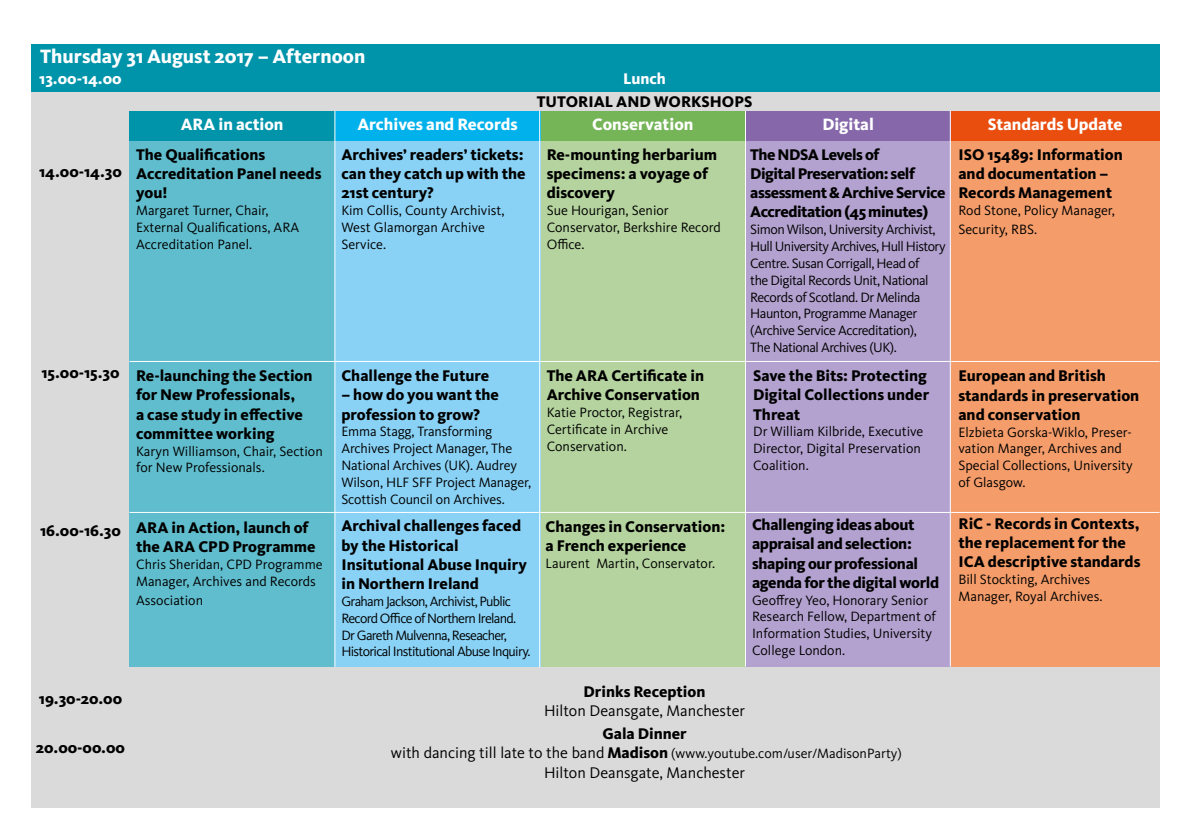
<style>
.page{position:relative;width:1191px;height:840px;background:#fff}
.page>*{position:absolute;margin:0;border:0;box-sizing:border-box;transform-origin:0 0}
.t1{font:800 20px "Kievit OT";color:#fff}
.t2{font:800 17px "Kievit OT";color:#fff}
.t3{font:800 16px/19.2px "Kievit OT";color:#000}
.t4{font:800 16px/19.2px "Kievit OT";letter-spacing:-.02em;color:#000}
.t5{font:800 16px/19.2px "Kievit OT";letter-spacing:-.03em;color:#000}
.t6{font:16px "Kievit OT";color:#000}
.t7{font:800 16px "Kievit OT";color:#fff}
.t8{font:14px/16.8px "Kievit OT";letter-spacing:-.005em;color:#000}
.t9{font:14px/16.8px "Kievit OT";letter-spacing:-.035em;color:#000}
.t10{font:14px/16.8px "Kievit OT";letter-spacing:-.05em;color:#000}
.s1{font-size:16px}
.s2{font-weight:800;font-size:16px}
</style>
<div class="page">
<div style="left:31px;top:44px;width:1128px;height:763px;background:#dadada"></div>
<div style="left:130px;top:140px;width:205px;height:526px;background:#60bdcd"></div>
<div style="left:745px;top:140px;width:205px;height:526px;background:#b3a2cf"></div>
<div style="left:950px;top:140px;width:209px;height:526px;background:#f49c6a"></div>
<div style="left:540px;top:140px;width:205px;height:526px;background:#b4d39e"></div>
<div style="left:335px;top:140px;width:205px;height:526px;background:#89d2f6"></div>
<div style="left:31px;top:44px;width:1128px;height:28px;background:#0094aa"></div>
<div style="left:31px;top:71px;width:1128px;height:20px;background:#0094aa"></div>
<div style="left:129px;top:111px;width:206px;height:29px;background:#0094aa"></div>
<div style="left:540px;top:111px;width:205px;height:29px;background:#75b558"></div>
<div style="left:745px;top:111px;width:205px;height:29px;background:#8567aa"></div>
<div style="left:950px;top:111px;width:209px;height:29px;background:#e94e0f"></div>
<div style="left:335px;top:111px;width:205px;height:29px;background:#00b1eb"></div>
<hr style="left:129px;top:361px;width:1030px;height:1px;background:#fff">
<hr style="left:129px;top:511px;width:1030px;height:1px;background:#fff">
<hr style="left:539px;top:111px;width:1px;height:556px;background:#fff">
<hr style="left:949px;top:111px;width:1px;height:555px;background:#fff">
<hr style="left:334px;top:111px;width:1px;height:555px;background:#fff">
<hr style="left:745px;top:111px;width:1px;height:555px;background:#fff">
<p class="t1" style="left:40px;top:45px;width:326px">Thursday 31 August 2017 – Afternoon</p>
<p class="t7" style="left:39px;top:69px;width:84px">13.00-14.00</p>
<p class="t7" style="left:623px;top:69px;width:44px">Lunch</p>
<p class="t3" style="left:537px;top:92px;width:217px">TUTORIAL AND WORKSHOPS</p>
<p class="t3" style="left:39px;top:162px;width:84px">14.00-14.30</p>
<p class="t3" style="left:41px;top:363px;width:80px">15.00-15.30</p>
<p class="t3" style="left:40px;top:520px;width:82px">16.00-16.30</p>
<p class="t3" style="left:39px;top:688px;width:85px">19.30-20.00</p>
<p class="t3" style="left:36px;top:738px;width:90px">20.00-00.00</p>
<p class="t2" style="left:181px;top:114px;width:104px">ARA in action</p>
<p class="t2" style="left:357px;top:114px;width:162px">Archives and Records</p>
<p class="t2" style="left:592px;top:114px;width:103px">Conservation</p>
<p class="t2" style="left:822px;top:114px;width:53px">Digital</p>
<p class="t2" style="left:987px;top:114px;width:136px">Standards Update</p>
<p class="t3" style="left:136px;top:145px;width:187px">The Qualifications<br>Accreditation Panel needs you!</p>
<p class="t8" style="left:136px;top:202px;width:165px">Margaret Turner, Chair,<br>External Qualifications, ARA<br>Accreditation Panel.</p>
<p class="t3" style="left:136px;top:366px;width:178px">Re-launching the Section for New Professionals,<br>a case study in effective committee working</p>
<p class="t8" style="left:136px;top:442px;width:188px">Karyn Williamson, Chair, Section for New Professionals.</p>
<p class="t3" style="left:136px;top:517px;width:181px">ARA in Action, launch of the ARA CPD Programme</p>
<p class="t8" style="left:136px;top:555px;width:188px">Chris Sheridan, CPD Programme<br>Manager, Archives and Records</p>
<p class="t8" style="left:136px;top:591px;width:68px">Association</p>
<p class="t3" style="left:341px;top:145px;width:186px">Archives’ readers’ tickets: can they catch up with the<br>21st century?</p>
<p class="t8" style="left:341px;top:202px;width:165px">Kim Collis, County Archivist,<br>West Glamorgan Archive<br>Service.</p>
<p class="t3" style="left:341px;top:366px;width:149px">Challenge the Future</p>
<p class="t3" style="left:341px;top:385px;width:159px">– how do you want the profession to grow?</p>
<p class="t8" style="left:341px;top:423px;width:191px">Emma Stagg, Transforming<br>Archives Project Manager, The<br>National Archives (UK). Audrey<br>Wilson, HLF SFF Project Manager,<br>Scottish Council on Archives.</p>
<p class="t3" style="left:341px;top:516px;width:181px">Archival challenges faced by the Historical</p>
<p class="t3" style="left:341px;top:554px;width:187px">Insitutional Abuse Inquiry in Northern Ireland</p>
<p class="t10" style="left:341px;top:592px;width:190px">Graham Jackson, Archivist, Public Record Office of Northern Ireland.<br>Dr Gareth Mulvenna, Reseacher, Historical Institutional Abuse Inquiry.</p>
<p class="t3" style="left:547px;top:145px;width:172px">Re-mounting herbarium specimens: a voyage of discovery</p>
<p class="t8" style="left:547px;top:202px;width:176px">Sue Hourigan, Senior<br>Conservator, Berkshire Record<br>Office.</p>
<p class="t3" style="left:547px;top:366px;width:159px">The ARA Certificate in<br>Archive Conservation</p>
<p class="t8" style="left:547px;top:404px;width:137px">Katie Proctor, Registrar,</p>
<p class="t8" style="left:547px;top:421px;width:123px">Certificate in Archive</p>
<p class="t8" style="left:547px;top:437px;width:82px">Conservation.</p>
<p class="t3" style="left:545px;top:516px;width:181px">Changes in Conservation: a French experience</p>
<p class="t8" style="left:545px;top:554px;width:171px">Laurent Martin, Conservator.</p>
<p class="t5" style="left:750px;top:145px;width:197px">The NDSA Levels of<br>Digital Preservation: self assessment &amp; Archive Service<br>Accreditation (45 minutes)</p>
<p class="t9" style="left:750px;top:221px;width:197px">Simon Wilson, University Archivist, Hull University Archives, Hull History Centre. Susan Corrigall, Head of<br>the Digital Records Unit, National Records of Scotland. Dr Melinda Haunton, Programme Manager (Archive Service Accreditation),</p>
<p class="t9" style="left:750px;top:339px;width:148px">The National Archives (UK).</p>
<p class="t3" style="left:753px;top:366px;width:177px">Save the Bits: Protecting<br>Digital Collections under<br>Threat</p>
<p class="t8" style="left:753px;top:423px;width:172px">Dr William Kilbride, Executive<br>Director, Digital Preservation<br>Coalition.</p>
<p class="t4" style="left:752px;top:515px;width:189px">Challenging ideas about appraisal and selection: shaping our professional agenda for the digital world</p>
<p class="t8" style="left:752px;top:591px;width:185px">Geoffrey Yeo, Honorary Senior<br>Research Fellow, Department of<br>Information Studies, University<br>College London.</p>
<p class="t3" style="left:583px;top:681px;width:124px">Drinks Reception</p>
<p class="t6" style="left:544px;top:701px;width:202px">Hilton Deansgate, Manchester</p>
<p class="t3" style="left:602px;top:723px;width:86px">Gala Dinner</p>
<p class="t8" style="left:391px;top:745px;width:512px"><span class="s1">with dancing till late to the band</span> <span class="s2">Madison</span> (www.youtube.com/user/MadisonParty)</p>
<p class="t6" style="left:544px;top:762px;width:202px">Hilton Deansgate, Manchester</p>
<p class="t3" style="left:958px;top:145px;width:166px">ISO 15489: Information and documentation –<br>Records Management</p>
<p class="t8" style="left:958px;top:201px;width:158px;line-height:19.2px">Rod Stone, Policy Manager,<br>Security, RBS.</p>
<p class="t3" style="left:958px;top:366px;width:182px">European and British standards in preservation and conservation</p>
<p class="t8" style="left:958px;top:423px;width:176px">Elzbieta Gorska-Wiklo, Preser&shy;vation Manger, Archives and<br>Special Collections, University of Glasgow.</p>
<p class="t3" style="left:958px;top:513px;width:183px">RiC - Records in Contexts, the replacement for the<br>ICA descriptive standards</p>
<p class="t8" style="left:958px;top:570px;width:146px">Bill Stockting, Archives<br>Manager, Royal Archives.</p>
</div>
